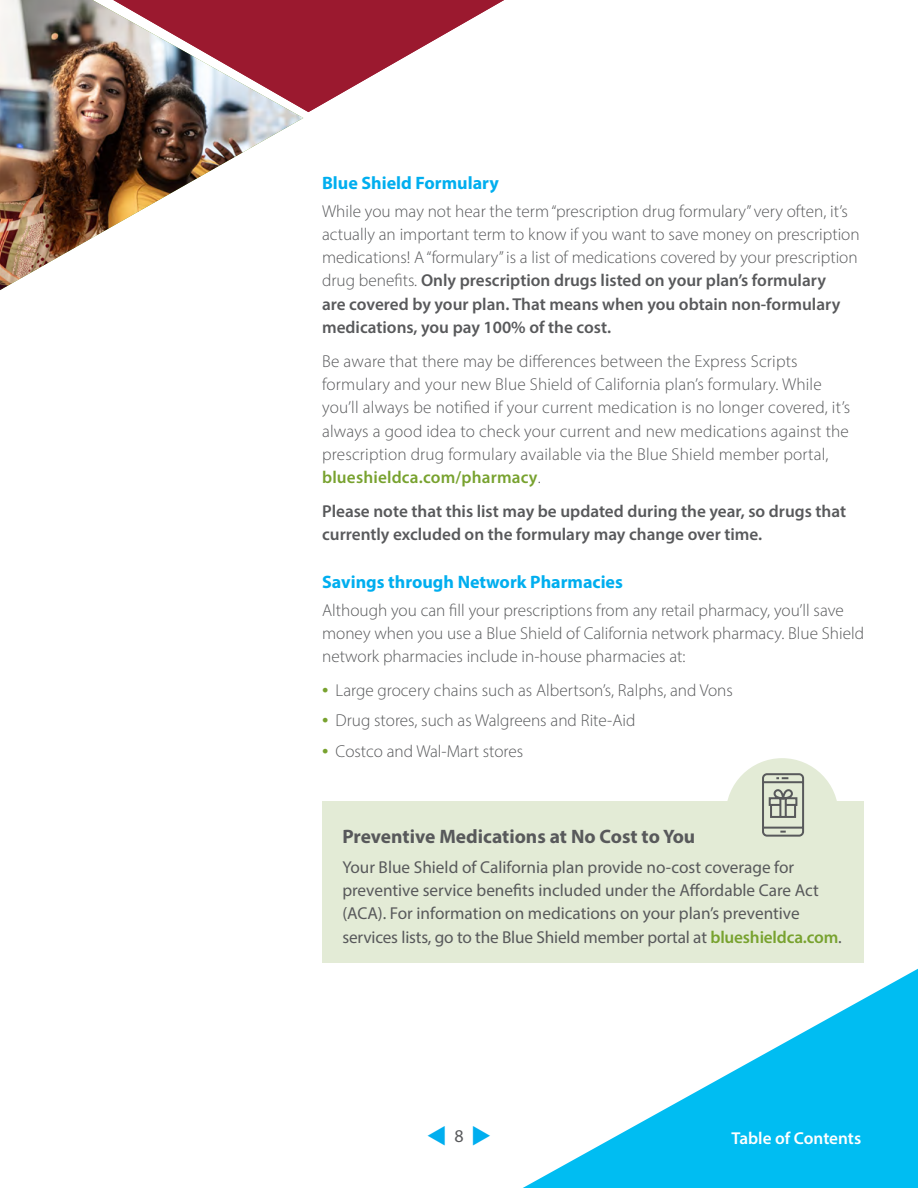
<style>
.page{position:relative;width:918px;height:1188px;background:#fff}
.page>*{position:absolute;margin:0;border:0;box-sizing:border-box;transform-origin:0 0}
.t1{font:700 19.5px "Myriad Pro";color:#58595b}
.t2{font:700 18px "Myriad Pro";color:#00aeef}
.t3{font:18px "Myriad Pro";color:#58595b}
.t4{font:300 17.25px/23.2px "Myriad Pro";color:#58595b}
.t5{font:17.25px/23.2px "Myriad Pro";color:#58595b}
.t6{font:600 17.25px/23.2px "Myriad Pro";color:#58595b}
.t7{font:600 17.25px "Myriad Pro";color:#fff}
.s1{font-weight:600}
.s2{font-weight:600;color:#78a22f}
.s3{font-weight:400;font-size:22.5px;color:#78a22f}
.s4{color:#00aeef}
</style>
<div class="page">
<img style="left:0;top:0;width:303px;height:290px">
<svg style="left:113px;top:0;width:391px;height:112px;fill:#9b192f"></svg>
<svg style="left:523px;top:969px;width:395px;height:219px"></svg>
<div style="left:726px;top:758px;width:112px;height:113px;background:#e3ebd6;border-radius:50%"></div>
<div style="left:322px;top:801px;width:542px;height:162px;background:#e3ebd6"></div>
<svg style="left:762px;top:773px;width:43px;height:64px"></svg>
<p class="t2" style="left:322px;top:171px;width:178px">Blue Shield Formulary</p>
<p class="t4" style="left:322px;top:199px;width:539px">While you may not hear the term “prescription drug formulary” very often, it’s actually an important term to know if you want to save money on prescription medications! A “formulary” is a list of medications covered by your prescription drug benefits. <span class="s1">Only prescription drugs listed on your plan’s formulary<br>are covered by your plan. That means when you obtain non-formulary medications, you pay 100% of the cost.</span></p>
<p class="t4" style="left:322px;top:349px;width:530px">Be aware that there may be differences between the Express Scripts formulary and your new Blue Shield of California plan’s formulary. While you’ll always be notified if your current medication is no longer covered, it’s always a good idea to check your current and new medications against the prescription drug formulary available via the Blue Shield member portal, <span class="s2">blueshieldca.com/pharmacy</span>.</p>
<p class="t6" style="left:322px;top:499px;width:526px">Please note that this list may be updated during the year, so drugs that currently excluded on the formulary may change over time.</p>
<p class="t2" style="left:322px;top:570px;width:302px">Savings through Network Pharmacies</p>
<p class="t4" style="left:322px;top:598px;width:543px">Although you can fill your prescriptions from any retail pharmacy, you’ll save money when you use a Blue Shield of California network pharmacy. Blue Shield network pharmacies include in-house pharmacies at:</p>
<p class="t4" style="left:322px;top:679px;width:412px"><span class="s3">•</span> Large grocery chains such as Albertson’s, Ralphs, and Vons</p>
<p class="t4" style="left:322px;top:709px;width:315px"><span class="s3">•</span> Drug stores, such as Walgreens and Rite-Aid</p>
<p class="t4" style="left:322px;top:739px;width:203px"><span class="s3">•</span> Costco and Wal-Mart stores</p>
<p class="t1" style="left:342px;top:824px;width:355px">Preventive Medications at No Cost to You</p>
<p class="t5" style="left:342px;top:855px;width:501px">Your Blue Shield of California plan provide no-cost coverage for preventive service benefits included under the Affordable Care Act (ACA). For information on medications on your plan’s preventive services lists, go to the Blue Shield member portal at <span class="s2">blueshieldca.com</span>.</p>
<p class="t3" style="left:426px;top:1125px;width:67px"><span class="s4">▼</span> 8 <span class="s4">◆</span></p>
<p class="t7" style="left:731px;top:1127px;width:131px">Table of Contents</p>
</div>
